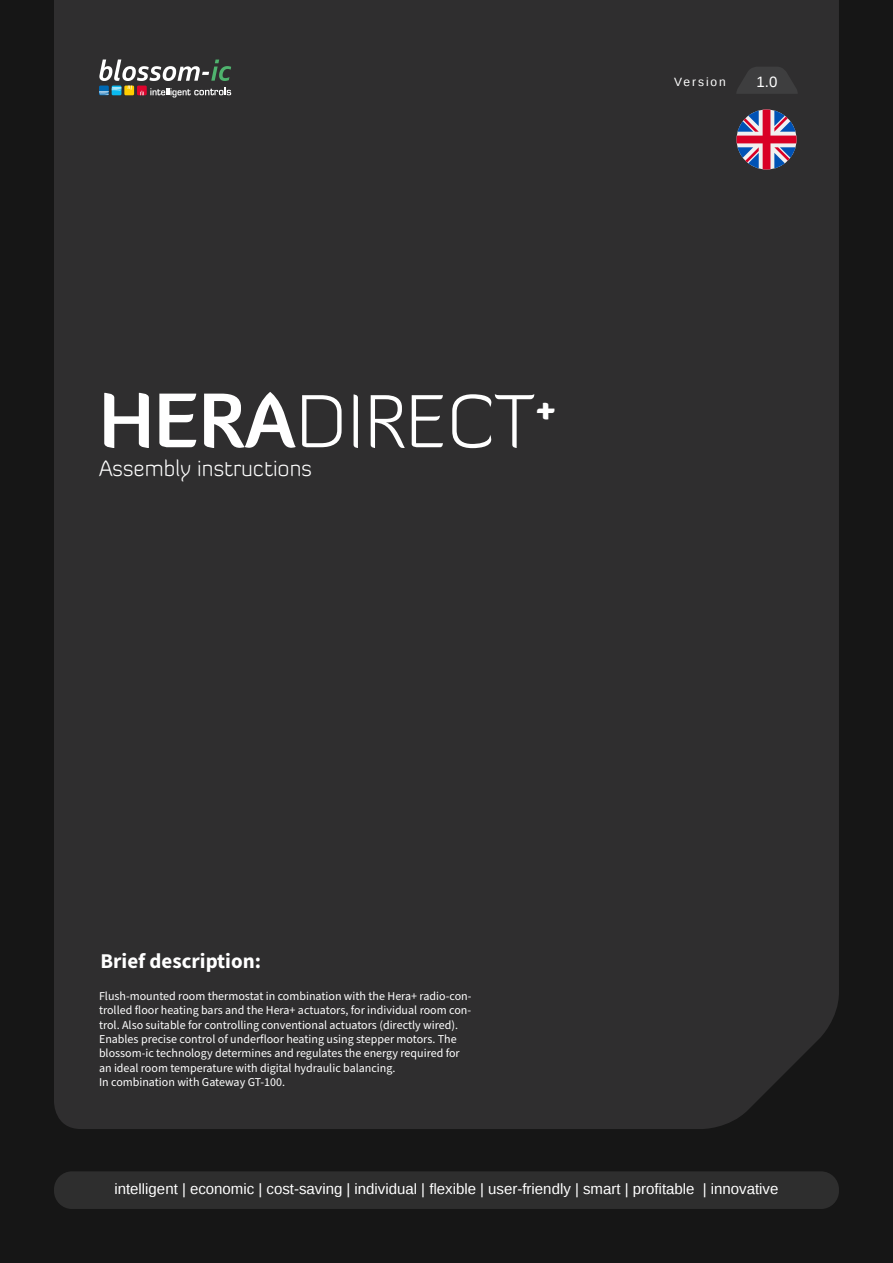
<style>
.page{position:relative;width:893px;height:1263px;background:#161616}
.page>*{position:absolute;margin:0;border:0;box-sizing:border-box;transform-origin:0 0}
.t1{font:300 75px "Diavlo";color:#fff}
.t2{font:300 22.5px "Diavlo";color:#fff}
.Body_Text__Regular{font:700 21px "Source Sans Pro";color:#fff}
.t3{font:15px "Liberation Sans";color:#fff}
.Body_Text__Regular-2{font:12px/14.4px "Source Sans Pro";color:#fff}
.t4{font:12px "Liberation Sans";letter-spacing:.16em;color:#fff}
.s1{font-weight:700}
</style>
<div class="page">
<div style="left:54px;top:0;width:785px;height:1129px;background:#2f2e2f"></div>
<svg style="left:736px;top:67px;width:62px;height:27px;background:#3a3a3b"></svg>
<div style="left:54px;top:1171px;width:785px;height:38px;background:#2e2e2e;border-radius:18px"></div>
<svg style="left:99px;top:60px;width:132px;height:37px;background:#646663"></svg>
<svg style="left:737px;top:109px;width:60px;height:60px;background:#926280"></svg>
<p class="t4" style="left:674px;top:75px;width:53px">Version</p>
<p class="t3" style="left:757px;top:74px;width:22px">1.0</p>
<p class="t1" style="left:99px;top:375px;width:460px"><span class="s1">HERA</span>DIRECT<sup>+</sup></p>
<p class="t2" style="left:99px;top:455px;width:215px">Assembly instructions</p>
<p class="Body_Text__Regular" style="left:101px;top:946px;width:162px">Brief description:</p>
<p class="Body_Text__Regular-2" style="left:99px;top:989px;width:374px">Flush-mounted room thermostat in combination with the Hera+ radio-con&shy;trolled floor heating bars and the Hera+ actuators, for individual room con&shy;trol. Also suitable for controlling conventional actuators (directly wired).<br>Enables precise control of underfloor heating using stepper motors. The blossom-ic technology determines and regulates the energy required for an ideal room temperature with digital hydraulic balancing.<br>In combination with Gateway GT-100.</p>
<p class="t3" style="left:114px;top:1181px;width:665px">intelligent | economic | cost-saving | individual | flexible | user-friendly | smart | profitable | innovative</p>
</div>
